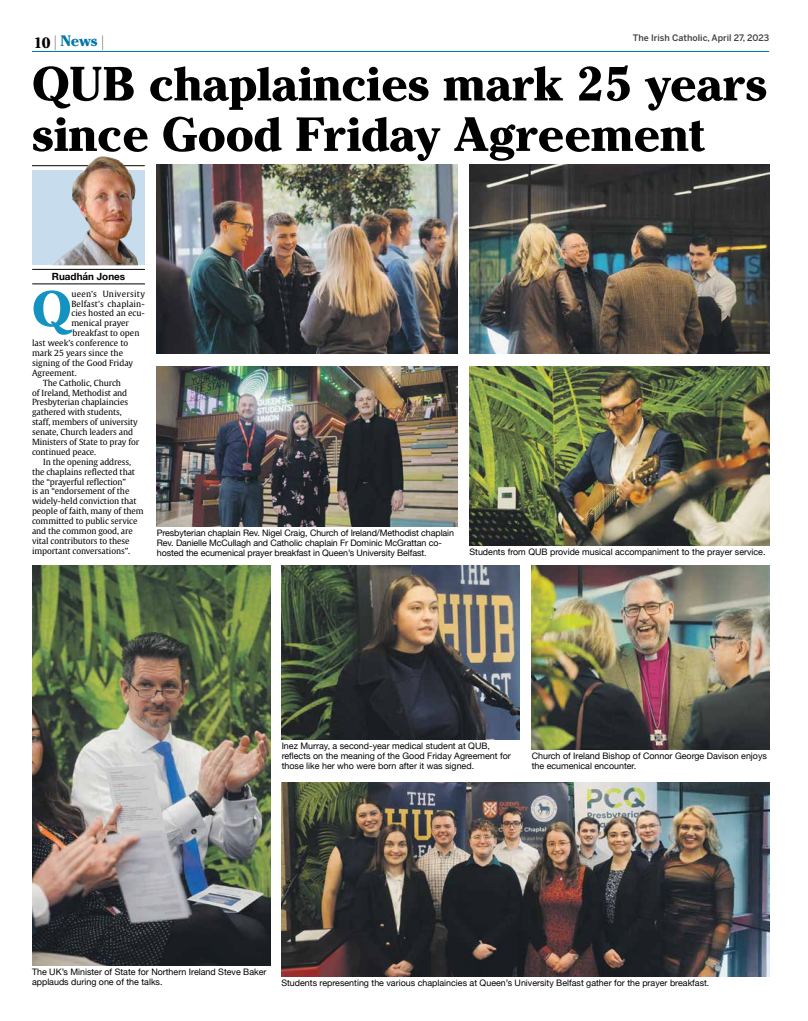
<style>
.page{position:relative;width:808px;height:1021px;background:#fff}
.page>*{position:absolute;margin:0;border:0;box-sizing:border-box;transform-origin:0 0}
.t1{font:700 expanded 52.9px "Criterion URWTOT";color:#1493c0}
.t2{font:700 expanded 50.4px/50.4px "Criterion URWTOT";color:#000}
.t3{font:700 expanded 15.8px "Criterion URWTOT";letter-spacing:-.01em;color:#0076aa}
.t4{font:700 9.9px "Helvetica Neue";color:#000}
.t5{font:8.9px/9.9px "Helvetica Neue";color:#000}
.t6{font:500 8.9px "Benton Sans";color:#414042}
.t7{font:8.4px "Gulliver";letter-spacing:-.01em;color:#000}
.t8{font:8.4px "Gulliver";letter-spacing:.015em;color:#000}
.t9{font:8.4px "Gulliver";letter-spacing:.035em;color:#000}
.s1{color:#000}
.s2{font-family:"Helvetica LT";font-weight:400;font-stretch:normal;font-size:14.8px;color:#000}
.s3{font-family:"Helvetica LT";font-weight:400;font-stretch:normal;color:#fff}
</style>
<div class="page">
<hr style="left:32px;top:51px;width:737px;height:1px;background:#0076aa">
<hr style="left:32px;top:165px;width:113px;height:1px;background:#000">
<div style="left:32px;top:170px;width:113px;height:95px;background:#c7dcec"></div>
<img style="left:53px;top:157px;width:85px;height:108px">
<hr style="left:32px;top:269px;width:113px;height:1px;background:#000">
<hr style="left:32px;top:284px;width:113px;height:1px;background:#000">
<img style="left:32px;top:565px;width:238px;height:400px">
<img style="left:157px;top:164px;width:300px;height:190px">
<img style="left:157px;top:366px;width:300px;height:160px">
<img style="left:469px;top:366px;width:301px;height:179px">
<img style="left:469px;top:164px;width:300px;height:190px">
<img style="left:281px;top:565px;width:239px;height:174px">
<img style="left:532px;top:565px;width:238px;height:184px">
<img style="left:281px;top:782px;width:489px;height:194px">
<h3 class="t3" style="left:34px;top:32px;width:75px"><span class="s1">10</span> <span class="s2">|</span> News <span class="s2">|</span><span class="s3">|</span></h3>
<p class="t6" style="left:633px;top:33px;width:138px">The Irish Catholic, April 27, 2023</p>
<h2 class="t2" style="left:32px;top:62px;width:737px">QUB chaplaincies mark 25 years since Good Friday Agreement</h2>
<p class="t4" style="left:52px;top:268px;width:75px">Ruadhán Jones</p>
<h1 class="t1" style="left:32px;top:276px;width:41px">Q</h1>
<p class="t9" style="left:71px;top:288px;width:75px">ueen’s University</p>
<p class="t8" style="left:71px;top:298px;width:75px">Belfast’s chaplain-</p>
<p class="t7" style="left:71px;top:308px;width:75px">cies hosted an ecu-</p>
<p class="t7" style="left:71px;top:318px;width:59px">menical prayer</p>
<p class="t7" style="left:73px;top:328px;width:68px">breakfast to open</p>
<p class="t7" style="left:32px;top:338px;width:98px">last week’s conference to</p>
<p class="t7" style="left:32px;top:348px;width:93px">mark 25 years since the</p>
<p class="t7" style="left:32px;top:357px;width:103px">signing of the Good Friday</p>
<p class="t7" style="left:32px;top:367px;width:46px">Agreement.</p>
<p class="t7" style="left:43px;top:377px;width:79px">The Catholic, Church</p>
<p class="t7" style="left:32px;top:387px;width:97px">of Ireland, Methodist and</p>
<p class="t7" style="left:32px;top:397px;width:98px">Presbyterian chaplaincies</p>
<p class="t7" style="left:32px;top:407px;width:91px">gathered with students,</p>
<p class="t7" style="left:32px;top:417px;width:107px">staff, members of university</p>
<p class="t7" style="left:32px;top:427px;width:103px">senate, Church leaders and</p>
<p class="t7" style="left:32px;top:436px;width:109px">Ministers of State to pray for</p>
<p class="t7" style="left:32px;top:446px;width:66px">continued peace.</p>
<p class="t7" style="left:43px;top:456px;width:89px">In the opening address,</p>
<p class="t7" style="left:32px;top:466px;width:105px">the chaplains reflected that</p>
<p class="t7" style="left:32px;top:476px;width:96px">the “prayerful reflection”</p>
<p class="t7" style="left:32px;top:486px;width:99px">is an “endorsement of the</p>
<p class="t7" style="left:32px;top:496px;width:106px">widely-held conviction that</p>
<p class="t7" style="left:32px;top:506px;width:113px">people of faith, many of them</p>
<p class="t7" style="left:32px;top:516px;width:107px">committed to public service</p>
<p class="t7" style="left:32px;top:525px;width:102px">and the common good, are</p>
<p class="t7" style="left:32px;top:535px;width:99px">vital contributors to these</p>
<p class="t7" style="left:32px;top:545px;width:100px">important conversations”.</p>
<p class="t5" style="left:157px;top:528px;width:299px">Presbyterian chaplain Rev. Nigel Craig, Church of Ireland/Methodist chaplain<br>Rev. Danielle McCullagh and Catholic chaplain Fr Dominic McGrattan co&shy;hosted the ecumenical prayer breakfast in Queen’s University Belfast.</p>
<p class="t5" style="left:469px;top:548px;width:298px">Students from QUB provide musical accompaniment to the prayer service.</p>
<p class="t5" style="left:282px;top:741px;width:231px">Inez Murray, a second-year medical student at QUB, reflects on the meaning of the Good Friday Agreement for those like her who were born after it was signed.</p>
<p class="t5" style="left:532px;top:751px;width:237px">Church of Ireland Bishop of Connor George Davison enjoys the ecumenical encounter.</p>
<p class="t5" style="left:32px;top:967px;width:236px">The UK’s Minister of State for Northern Ireland Steve Baker applauds during one of the talks.</p>
<p class="t5" style="left:281px;top:978px;width:430px">Students representing the various chaplaincies at Queen’s University Belfast gather for the prayer breakfast.</p>
</div>
